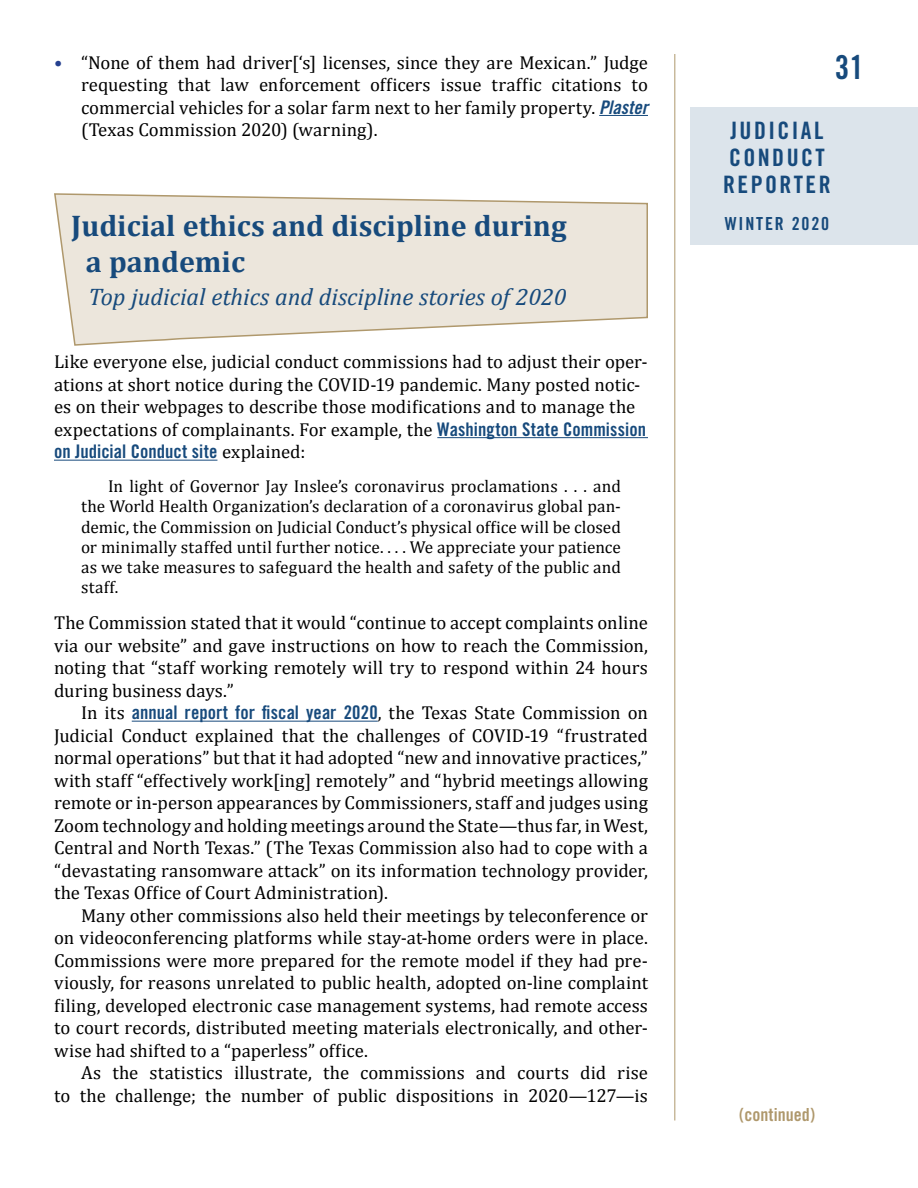
<style>
.page{position:relative;width:918px;height:1188px;background:#fff}
.page>*{position:absolute;margin:0;border:0;box-sizing:border-box;transform-origin:0 0}
.t1{font:33px "Trade Gothic Bold Cond Twenty";color:#174a7c}
.t2{font:700 30px/36px "Cambria";color:#174a7c}
.t3{font:italic 24px "Cambria";color:#174a7c}
.t4{font:24px/27px "Trade Gothic Bold Cond Twenty";letter-spacing:.1em;color:#174a7c;text-align:center}
.t5{font:18.75px/22.5px "Cambria";color:#000;text-align:justify}
.t6{font:18.75px "Trade Gothic Bold Cond Twenty";color:#174a7c}
.t7{font:18px "Trade Gothic Bold Cond Twenty";color:#af986c}
.t8{font:18px "Trade Gothic Bold Cond Twenty";letter-spacing:.1em;color:#174a7c}
.t9{font:17.25px/20.2px "Cambria";letter-spacing:.01em;color:#000;text-align:justify}
.s1{color:#25408f}
.s2{font-family:"Trade Gothic Bold Cond Twenty Obl";color:#174a7c}
.s3{font-family:"Trade Gothic Bold Cond Twenty";color:#174a7c}
.s4{font-family:"Cambria";color:#000}
</style>
<div class="page">
<div style="left:690px;top:107px;width:228px;height:138px;background:#dce4eb"></div>
<hr style="left:675px;top:54px;width:1px;height:1066px;background:#af986c">
<hr style="left:599px;top:115px;width:49px;height:1px;background:#174a7c">
<hr style="left:437px;top:437px;width:211px;height:1px;background:#174a7c">
<hr style="left:54px;top:460px;width:163px;height:1px;background:#174a7c">
<hr style="left:132px;top:721px;width:246px;height:1px;background:#174a7c">
<svg style="left:54px;top:193px;width:594px;height:153px;background:#ede8df"></svg>
<p class="t5" style="left:81px;top:51px;width:569px;text-indent:-27px"><span class="s1">•</span> “None of them had driver[‘s] licenses, since they are Mexican.” Judge requesting that law enforcement officers issue traffic citations to commercial vehicles for a solar farm next to her family property. <span class="s2">Plaster </span>(Texas Commission 2020) (warning).</p>
<h2 class="t2" style="left:86px;top:207px;width:482px;text-indent:-14px">Judicial ethics and discipline during a pandemic</h2>
<p class="t3" style="left:89px;top:280px;width:479px">Top judicial ethics and discipline stories of 2020</p>
<p class="t5" style="left:54px;top:351px;width:595px;text-align:left">Like everyone else, judicial conduct commissions had to adjust their oper&shy;ations at short notice during the COVID-19 pandemic. Many posted notic&shy;es on their webpages to describe those modifications and to manage the expectations of complainants. For example, the <span class="s3">Washington State Commission</span></p>
<p class="t6" style="left:54px;top:440px;width:253px">on Judicial Conduct site <span class="s4">explained:</span></p>
<p class="t9" style="left:81px;top:476px;width:542px;text-indent:27px">In light of Governor Jay Inslee’s coronavirus proclamations . . . and the World Health Organization’s declaration of a coronavirus global pan&shy;demic, the Commission on Judicial Conduct’s physical office will be closed or minimally staffed until further notice. . . . We appreciate your patience as we take measures to safeguard the health and safety of the public and staff.</p>
<p class="t5" style="left:54px;top:612px;width:596px">The Commission stated that it would “continue to accept complaints online via our website” and gave instructions on how to reach the Commission, noting that “staff working remotely will try to respond within 24 hours during business days.”</p>
<p class="t5" style="left:54px;top:702px;width:596px;text-indent:27px">In its <span class="s3">annual report for fiscal year 2020</span>, the Texas State Commission on Judicial Conduct explained that the challenges of COVID-19 “frustrated normal operations” but that it had adopted “new and innovative practices,” with staff “effectively work[ing] remotely” and “hybrid meetings allowing remote or in-person appearances by Commissioners, staff and judges using Zoom technology and holding meetings around the State—thus far, in West, Central and North Texas.” (The Texas Commission also had to cope with a “devastating ransomware attack” on its information technology provider, the Texas Office of Court Administration).</p>
<p class="t5" style="left:54px;top:904px;width:596px;text-indent:27px">Many other commissions also held their meetings by teleconference or on videoconferencing platforms while stay-at-home orders were in place.<br>Commissions were more prepared for the remote model if they had pre&shy;viously, for reasons unrelated to public health, adopted on-line complaint filing, developed electronic case management systems, had remote access to court records, distributed meeting materials electronically, and other&shy;wise had shifted to a “paperless” office.</p>
<p class="t5" style="left:54px;top:1062px;width:596px;text-align:right">As the statistics illustrate, the commissions and courts did rise<br>to the challenge; the number of public dispositions in 2020—127—is</p>
<h1 class="t1" style="left:835px;top:47px;width:31px">31</h1>
<p class="t4" style="left:723px;top:116px;width:109px">JUDICIAL<br>CONDUCT<br>REPORTER</p>
<p class="t8" style="left:725px;top:213px;width:106px">WINTER 2020</p>
<p class="t7" style="left:739px;top:1103px;width:78px">(continued)</p>
</div>
